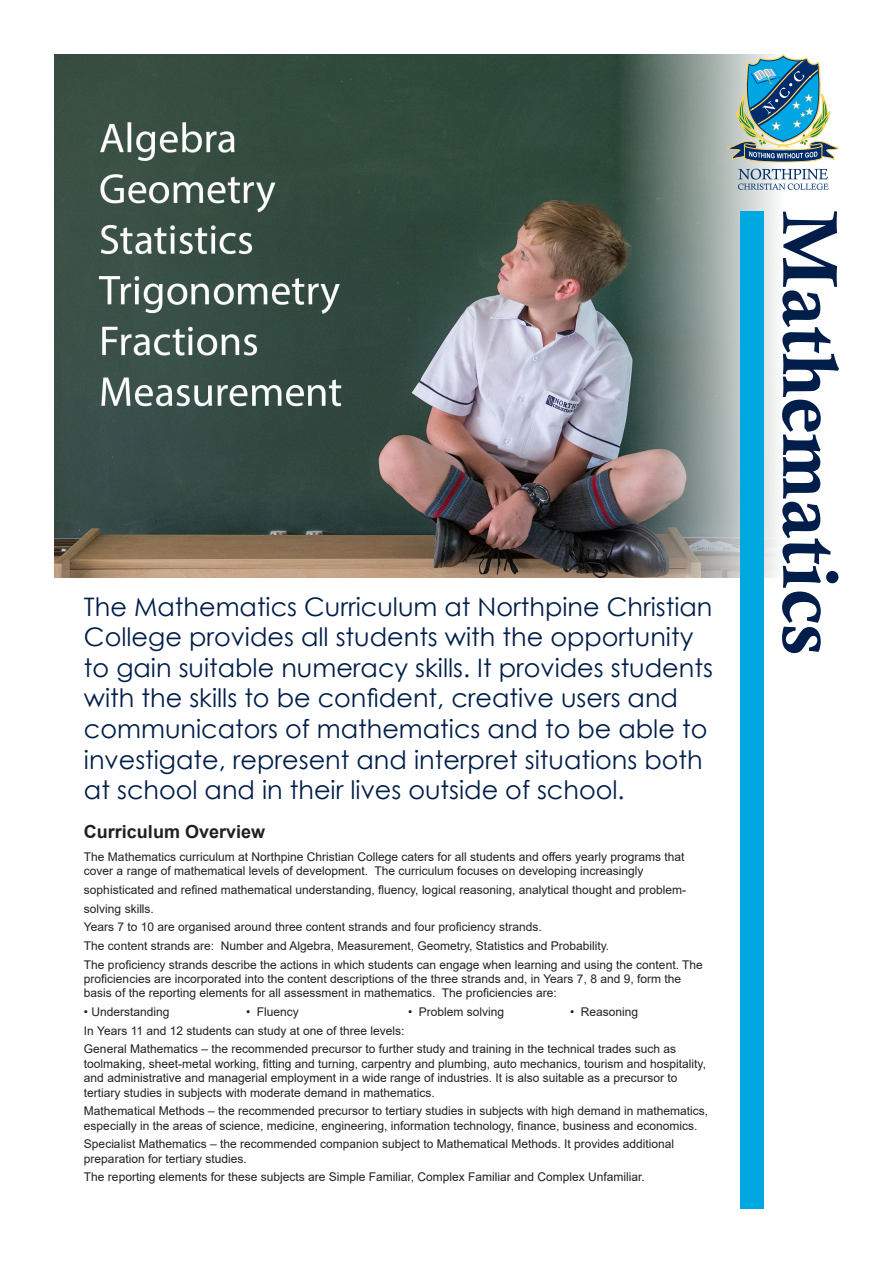
<style>
.page{position:relative;width:893px;height:1263px;background:#fff}
.page>*{position:absolute;margin:0;border:0;box-sizing:border-box;transform-origin:0 0}
.t1{font:78px "Calis MT Bol";color:#001e49}
.t2{font:25.5px/30.6px "Century Gothic";color:#001e49}
.Heading_1{font:700 18px "Arial";color:#231f20}
.Paragraph_Style_1{font:12px/14.4px "Arial";color:#231f20}
</style>
<div class="page">
<img style="left:54px;top:54px;width:724px;height:524px">
<div style="left:740px;top:211px;width:23px;height:998px;background:#00a8e2"></div>
<svg style="left:727px;top:54px;width:112px;height:136px"></svg>
<p class="t2" style="left:84px;top:591px;width:630px">The Mathematics Curriculum at Northpine Christian College provides all students with the opportunity to gain suitable numeracy skills. It provides students with the skills to be confident, creative users and communicators of mathematics and to be able to investigate, represent and interpret situations both at school and in their lives outside of school.</p>
<p class="Heading_1" style="left:84px;top:819px;width:183px">Curriculum Overview</p>
<p class="Paragraph_Style_1" style="left:84px;top:849px;width:602px">The Mathematics curriculum at Northpine Christian College caters for all students and offers yearly programs that cover a range of mathematical levels of development. The curriculum focuses on developing increasingly</p>
<p class="Paragraph_Style_1" style="left:84px;top:882px;width:604px">sophisticated and refined mathematical understanding, fluency, logical reasoning, analytical thought and problem-</p>
<p class="Paragraph_Style_1" style="left:84px;top:901px;width:72px">solving skills.</p>
<p class="Paragraph_Style_1" style="left:84px;top:920px;width:459px">Years 7 to 10 are organised around three content strands and four proficiency strands.</p>
<p class="Paragraph_Style_1" style="left:84px;top:938px;width:527px">The content strands are: Number and Algebra, Measurement, Geometry, Statistics and Probability.</p>
<p class="Paragraph_Style_1" style="left:84px;top:957px;width:620px">The proficiency strands describe the actions in which students can engage when learning and using the content. The proficiencies are incorporated into the content descriptions of the three strands and, in Years 7, 8 and 9, form the basis of the reporting elements for all assessment in mathematics. The proficiencies are:</p>
<p class="Paragraph_Style_1" style="left:84px;top:1005px;width:87px">• Understanding</p>
<p class="Paragraph_Style_1" style="left:246px;top:1005px;width:54px">• Fluency</p>
<p class="Paragraph_Style_1" style="left:408px;top:1005px;width:98px">• Problem solving</p>
<p class="Paragraph_Style_1" style="left:570px;top:1005px;width:70px">• Reasoning</p>
<p class="Paragraph_Style_1" style="left:84px;top:1023px;width:322px">In Years 11 and 12 students can study at one of three levels:</p>
<p class="Paragraph_Style_1" style="left:84px;top:1042px;width:624px">General Mathematics – the recommended precursor to further study and training in the technical trades such as toolmaking, sheet-metal working, fitting and turning, carpentry and plumbing, auto mechanics, tourism and hospitality, and administrative and managerial employment in a wide range of industries. It is also suitable as a precursor to tertiary studies in subjects with moderate demand in mathematics.</p>
<p class="Paragraph_Style_1" style="left:84px;top:1104px;width:626px">Mathematical Methods – the recommended precursor to tertiary studies in subjects with high demand in mathematics, especially in the areas of science, medicine, engineering, information technology, finance, business and economics.</p>
<p class="Paragraph_Style_1" style="left:84px;top:1137px;width:592px">Specialist Mathematics – the recommended companion subject to Mathematical Methods. It provides additional preparation for tertiary studies.</p>
<p class="Paragraph_Style_1" style="left:84px;top:1170px;width:562px">The reporting elements for these subjects are Simple Familiar, Complex Familiar and Complex Unfamiliar.</p>
<p class="t1" style="left:855px;top:211px;width:446px;rotate:90deg">Mathematics</p>
</div>
